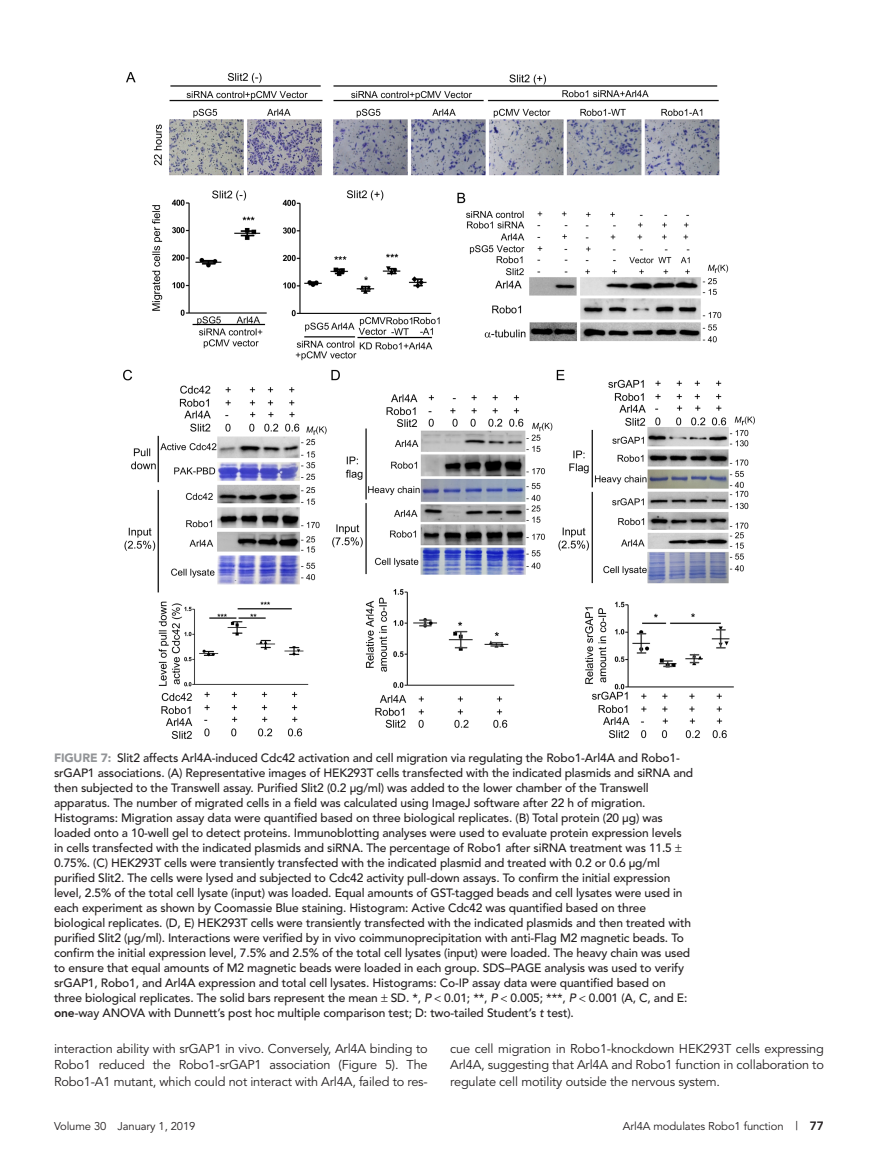
<style>
.page{position:relative;width:878px;height:1175px;background:#fff}
.page>*{position:absolute;margin:0;border:0;box-sizing:border-box;transform-origin:0 0}
.Para{font:12.75px/16.5px "Avenir";letter-spacing:-.015em;color:#231f20;text-align:justify}
.FigCaption_35_5p{font:500 12px/15px "Avenir";letter-spacing:-.01em;color:#231f20}
.t1{font:11.25px "Avenir";letter-spacing:-.01em;color:#231f20}
.s1{font-weight:900;color:#939598}
.s2{font-style:italic}
.s3{font-weight:800}
.s4{font-size:12px}
.s5{font-weight:800;font-size:12px}
</style>
<div class="page">
<img style="left:124px;top:72px;width:630px;height:666px">
<p class="FigCaption_35_5p" style="left:54px;top:751px;width:640px"><span class="s1">FIGURE 7:</span> Slit2 affects Arl4A-induced Cdc42 activation and cell migration via regulating the Robo1-Arl4A and Robo1- srGAP1 associations. (A) Representative images of HEK293T cells transfected with the indicated plasmids and siRNA and then subjected to the Transwell assay. Purified Slit2 (0.2 µg/ml) was added to the lower chamber of the Transwell apparatus. The number of migrated cells in a field was calculated using ImageJ software after 22 h of migration.<br>Histograms: Migration assay data were quantified based on three biological replicates. (B) Total protein (20 μg) was loaded onto a 10-well gel to detect proteins. Immunoblotting analyses were used to evaluate protein expression levels in cells transfected with the indicated plasmids and siRNA. The percentage of Robo1 after siRNA treatment was 11.5<br>0.75%. (C) HEK293T cells were transiently transfected with the indicated plasmid and treated with 0.2 or 0.6 µg/ml purified Slit2. The cells were lysed and subjected to Cdc42 activity pull-down assays. To confirm the initial expression level, 2.5% of the total cell lysate (input) was loaded. Equal amounts of GST-tagged beads and cell lysates were used in each experiment as shown by Coomassie Blue staining. Histogram: Active Cdc42 was quantified based on three biological replicates. (D, E) HEK293T cells were transiently transfected with the indicated plasmids and then treated with purified Slit2 (µg/ml). Interactions were verified by in vivo coimmunoprecipitation with anti-Flag M2 magnetic beads. To confirm the initial expression level, 7.5% and 2.5% of the total cell lysates (input) were loaded. The heavy chain was used to ensure that equal amounts of M2 magnetic beads were loaded in each group. SDS–PAGE analysis was used to verify srGAP1, Robo1, and Arl4A expression and total cell lysates. Histograms: Co-IP assay data were quantified based on three biological replicates. The solid bars represent the mean SD. *, <span class="s2">P</span> 0.01; **, <span class="s2">P</span> 0.005; ***, <span class="s2">P</span> 0.001 (A, C, and E: <span class="s3">one</span>-way ANOVA with Dunnett’s post hoc multiple comparison test; D: two-tailed Student’s <span class="s2">t</span> test).</p>
<p class="Para" style="left:54px;top:1040px;width:375px">interaction ability with srGAP1 in vivo. Conversely, Arl4A binding to Robo1 reduced the Robo1-srGAP1 association (Figure 5). The Robo1-A1 mutant, which could not interact with Arl4A, failed to res-</p>
<p class="Para" style="left:450px;top:1040px;width:375px">cue cell migration in Robo1-knockdown HEK293T cells expressing Arl4A, suggesting that Arl4A and Robo1 function in collaboration to regulate cell motility outside the nervous system.</p>
<p class="t1" style="left:54px;top:1119px;width:143px">Volume 30 January 1, 2019</p>
<p class="t1" style="left:623px;top:1119px;width:202px">Arl4A modulates Robo1 function <span class="s4">|</span> <span class="s5">77</span></p>
</div>
